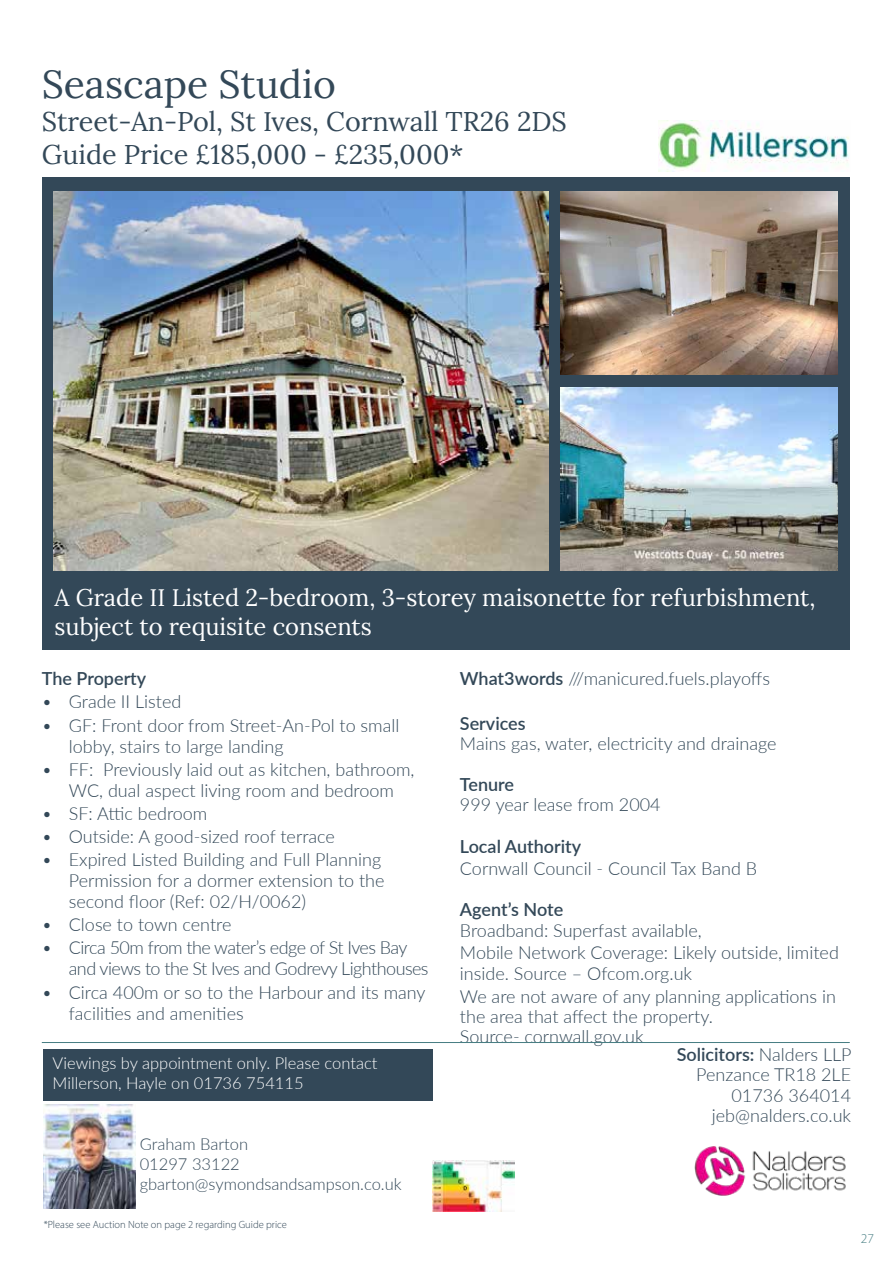
<style>
.page{position:relative;width:893px;height:1263px;background:#fff}
.page>*{position:absolute;margin:0;border:0;box-sizing:border-box;transform-origin:0 0}
.t1{font:39px "Lora";color:#334858}
.t2{font:27px/33px "Lora";color:#334858}
.t3{font:24px/28.8px "Lora";color:#fff}
.t4{font:300 18px/21px "Lato";color:#334858}
.t5{font:300 18px/21px "Lato";letter-spacing:-.03em;color:#334858}
.t6{font:600 18px "Lato";color:#334858}
.t7{font:300 16.5px/19.8px "Lato";color:#fff}
.t8{font:300 16.5px/20.2px "Lato";color:#334858}
.t9{font:300 13.5px "Myriad Pro";color:#467d82}
.t10{font:300 10.5px "Myriad Pro";color:#334858}
.s1{font-weight:600}
</style>
<div class="page">
<div style="left:42px;top:177px;width:808px;height:472px;background:#334858"></div>
<img style="left:54px;top:191px;width:494px;height:379px">
<hr style="left:42px;top:1042px;width:808px;height:1px;background:#467d82">
<div style="left:44px;top:1049px;width:389px;height:51px;background:#334858"></div>
<img style="left:44px;top:1104px;width:91px;height:105px">
<img style="left:694px;top:1146px;width:152px;height:50px">
<img style="left:561px;top:191px;width:276px;height:183px">
<img style="left:561px;top:388px;width:276px;height:182px">
<img style="left:433px;top:1161px;width:82px;height:51px">
<img style="left:659px;top:120px;width:190px;height:51px">
<h1 class="t1" style="left:42px;top:55px;width:296px">Seascape Studio</h1>
<h2 class="t2" style="left:42px;top:103px;width:527px">Street-An-Pol, St Ives, Cornwall TR26 2DS<br>Guide Price £185,000 - £235,000*</h2>
<h3 class="t3" style="left:55px;top:582px;width:762px">A Grade II Listed 2-bedroom, 3-storey maisonette for refurbishment, subject to requisite consents</h3>
<p class="t6" style="left:42px;top:666px;width:106px">The Property</p>
<p class="t4" style="left:42px;top:691px;width:141px">• Grade II Listed</p>
<p class="t4" style="left:69px;top:714px;width:332px;text-indent:-27px">• GF: Front door from Street-An-Pol to small lobby, stairs to large landing</p>
<p class="t4" style="left:42px;top:758px;width:374px;text-align:center">• FF: Previously laid out as kitchen, bathroom,<br>WC, dual aspect living room and bedroom</p>
<p class="t4" style="left:42px;top:802px;width:167px">• SF: Attic bedroom</p>
<p class="t4" style="left:42px;top:825px;width:295px">• Outside: A good-sized roof terrace</p>
<p class="t4" style="left:69px;top:848px;width:317px;text-indent:-27px">• Expired Listed Building and Full Planning<br>Permission for a dormer extension to the second floor (Ref: 02/H/0062)</p>
<p class="t4" style="left:42px;top:914px;width:191px">• Close to town centre</p>
<p class="t5" style="left:69px;top:937px;width:361px;text-indent:-27px">• Circa 50m from the water’s edge of St Ives Bay and views to the St Ives and Godrevy Lighthouses</p>
<p class="t4" style="left:69px;top:981px;width:358px;text-indent:-27px">• Circa 400m or so to the Harbour and its many facilities and amenities</p>
<p class="t7" style="left:53px;top:1052px;width:326px">Viewings by appointment only. Please contact<br>Millerson, Hayle on 01736 754115</p>
<p class="t8" style="left:140px;top:1133px;width:263px">Graham Barton<br>01297 33122 gbarton@symondsandsampson.co.uk</p>
<p class="t10" style="left:44px;top:1218px;width:245px">*Please see Auction Note on page 2 regarding Guide price</p>
<p class="t4" style="left:460px;top:668px;width:312px"><span class="s1">What3words</span> ///manicured.fuels.playoffs</p>
<p class="t6" style="left:460px;top:710px;width:67px">Services</p>
<p class="t4" style="left:460px;top:733px;width:318px">Mains gas, water, electricity and drainage</p>
<p class="t6" style="left:460px;top:771px;width:56px">Tenure</p>
<p class="t4" style="left:460px;top:793px;width:202px">999 year lease from 2004</p>
<p class="t6" style="left:460px;top:833px;width:123px">Local Authority</p>
<p class="t4" style="left:460px;top:857px;width:299px">Cornwall Council - Council Tax Band B</p>
<p class="t6" style="left:460px;top:896px;width:105px">Agent’s Note</p>
<p class="t4" style="left:460px;top:919px;width:380px;line-height:21.9px">Broadband: Superfast available,<br>Mobile Network Coverage: Likely outside, limited inside. Source – Ofcom.org.uk<br>We are not aware of any planning applications in</p>
<p class="t4" style="left:460px;top:1006px;width:255px;line-height:20.2px">the area that affect the property.<br>Source- cornwall.gov.uk</p>
<p class="t4" style="left:677px;top:1044px;width:176px;line-height:20.2px;text-align:right"><span class="s1">Solicitors:</span> Nalders LLP<br>Penzance TR18 2LE<br>01736 364014 jeb@nalders.co.uk</p>
<p class="t9" style="left:861px;top:1230px;width:15px">27</p>
</div>
